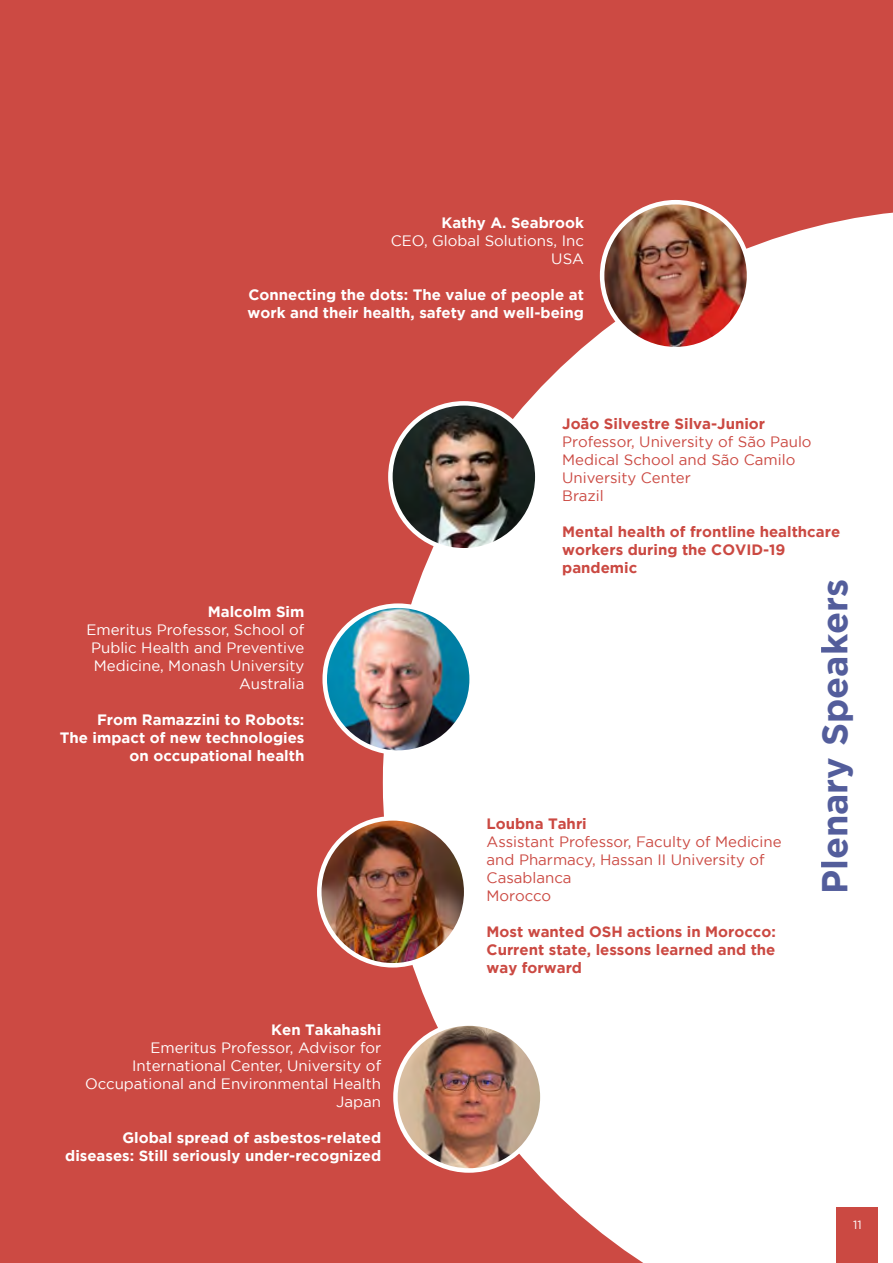
<style>
.page{position:relative;width:893px;height:1263px;background:#cc4a43}
.page>*{position:absolute;margin:0;border:0;box-sizing:border-box;transform-origin:0 0}
.t1{font:700 36px "Gotham";color:#283583}
.t2{font:700 15px/18px "Gotham";color:#fff;text-align:right}
.t3{font:15px/18px "Gotham";color:#fff;text-align:right}
.t4{font:700 15px/18px "Gotham";color:#cb4942}
.t5{font:15px/18px "Gotham";color:#cb4942}
.t6{font:12px "Gotham";color:#fff}
</style>
<div class="page">
<svg style="left:383px;top:209px;width:510px;height:1054px;fill:#fff"></svg>
<img style="left:602px;top:202px;width:147px;height:147px;border-radius:73px">
<div style="left:600px;top:200px;width:151px;height:151px;border:4px solid #fff;border-radius:50%"></div>
<img style="left:390px;top:403px;width:147px;height:147px;border-radius:73px">
<div style="left:388px;top:401px;width:152px;height:151px;border:4px solid #fff;border-radius:50%"></div>
<img style="left:325px;top:606px;width:147px;height:147px;border-radius:73px">
<div style="left:322px;top:603px;width:152px;height:152px;border:4px solid #fff;border-radius:50%"></div>
<img style="left:319px;top:818px;width:147px;height:147px;border-radius:73px">
<div style="left:317px;top:816px;width:151px;height:151px;border:4px solid #fff;border-radius:50%"></div>
<img style="left:395px;top:1023px;width:147px;height:147px;border-radius:73px">
<div style="left:393px;top:1021px;width:152px;height:152px;border:4px solid #fff;border-radius:50%"></div>
<div style="left:837px;top:1208px;width:41px;height:55px;background:#cb4942"></div>
<p class="t2" style="left:441px;top:213px;width:144px">Kathy A. Seabrook</p>
<p class="t3" style="left:391px;top:231px;width:195px">CEO, Global Solutions, Inc<br>USA</p>
<p class="t2" style="left:248px;top:285px;width:338px;text-align:left">Connecting the dots: The value of people at work and their health, safety and well-being</p>
<p class="t2" style="left:208px;top:602px;width:98px">Malcolm Sim</p>
<p class="t3" style="left:86px;top:620px;width:219px">Emeritus Professor, School of<br>Public Health and Preventive<br>Medicine, Monash University<br>Australia</p>
<p class="t2" style="left:60px;top:710px;width:246px">From Ramazzini to Robots:<br>The impact of new technologies on occupational health</p>
<p class="t2" style="left:271px;top:1020px;width:111px">Ken Takahashi</p>
<p class="t3" style="left:85px;top:1038px;width:298px">Emeritus Professor, Advisor for<br>International Center, University of<br>Occupational and Environmental Health<br>Japan</p>
<p class="t2" style="left:65px;top:1128px;width:317px">Global spread of asbestos-related diseases: Still seriously under-recognized</p>
<p class="t4" style="left:562px;top:414px;width:204px">João Silvestre Silva-Junior</p>
<p class="t5" style="left:562px;top:432px;width:251px">Professor, University of São Paulo<br>Medical School and São Camilo<br>University Center<br>Brazil</p>
<p class="t4" style="left:562px;top:522px;width:279px">Mental health of frontline healthcare workers during the COVID-19 pandemic</p>
<p class="t4" style="left:487px;top:815px;width:102px">Loubna Tahri</p>
<p class="t5" style="left:487px;top:833px;width:296px">Assistant Professor, Faculty of Medicine and Pharmacy, Hassan II University of<br>Casablanca<br>Morocco</p>
<p class="t4" style="left:487px;top:923px;width:291px;text-align:justify">Most wanted OSH actions in Morocco:<br>Current state, lessons learned and the way forward</p>
<h1 class="t1" style="left:814px;top:894px;width:317px;rotate:-90deg">Plenary Speakers</h1>
<p class="t6" style="left:853px;top:1218px;width:10px">11</p>
</div>
